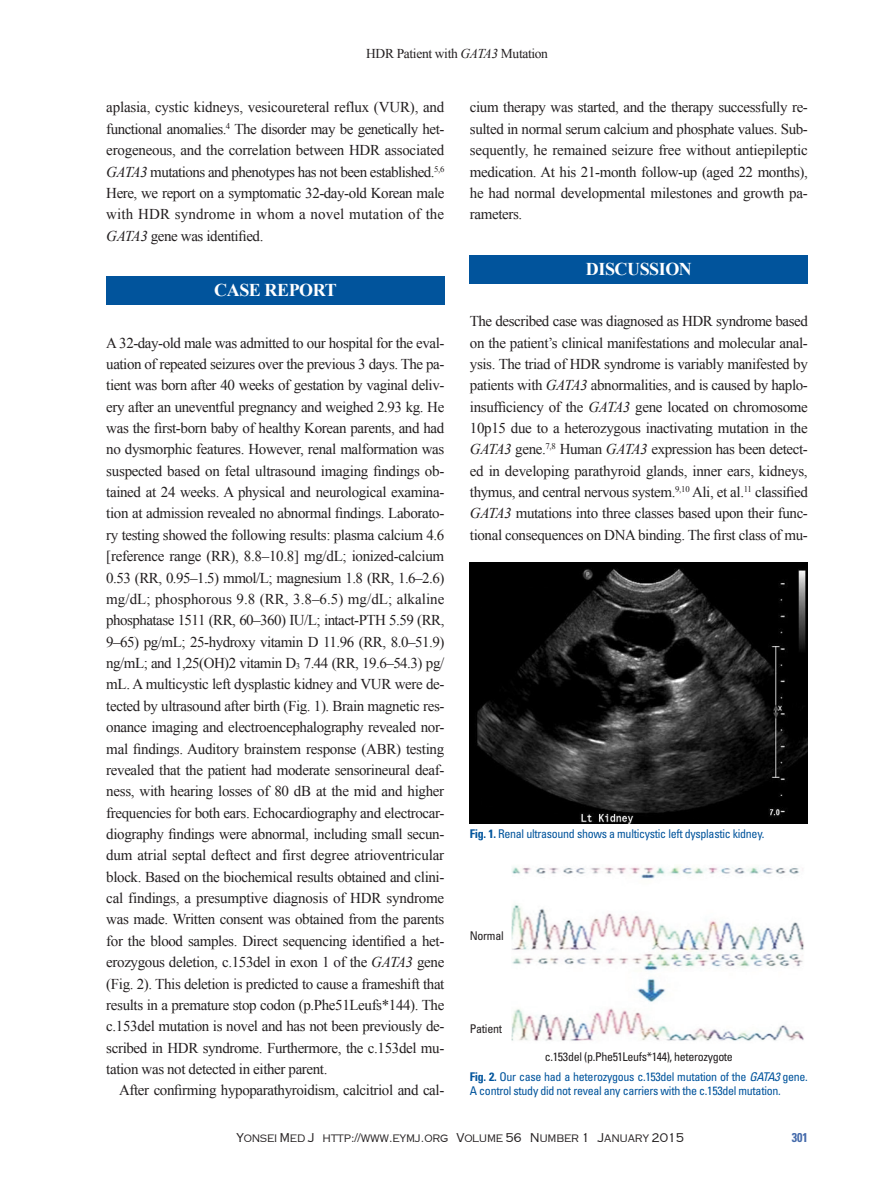
<style>
.page{position:relative;width:893px;height:1191px;background:#fff}
.page>*{position:absolute;margin:0;border:0;box-sizing:border-box;transform-origin:0 0}
.t1{font:700 18px "Times New Roman";letter-spacing:-.025em;color:#fff}
.본문_YMJ{font:15px/21.3px "Times New Roman";letter-spacing:-.025em;color:#231f20;text-align:justify}
.런닝_YMJ{font:13.5px "Times New Roman";letter-spacing:-.025em;color:#231f20}
.t2{font:700 condensed 12.75px "Univers LT Std";color:#446aab;scale:.95 1}
.사진설명_YMJ{font:condensed 12px/14.2px "Univers LT Std";letter-spacing:-.025em;color:#01549c}
.t3{font:300 12px "Metalcut";letter-spacing:-.025em;color:#231f20}
.사진설명_YMJ-2{font:condensed 12px "Univers LT Std";letter-spacing:-.03em;color:#231f20}
.s1{font-style:italic}
.s2{font-size:8.7px}
.s3{font-weight:700}
</style>
<div class="page">
<div style="left:470px;top:255px;width:338px;height:28px;background:#01549c"></div>
<div style="left:106px;top:276px;width:338px;height:29px;background:#01549c"></div>
<img style="left:470px;top:562px;width:338px;height:261px">
<img style="left:511px;top:866px;width:293px;height:175px">
<p class="런닝_YMJ" style="left:366px;top:44px;width:183px">HDR Patient with <span class="s1">GATA3</span> Mutation</p>
<p class="본문_YMJ" style="left:106px;top:97px;width:340px">aplasia, cystic kidneys, vesicoureteral reflux (VUR), and functional anomalies.<sup>4</sup> The disorder may be genetically het&shy;erogeneous, and the correlation between HDR associated <span class="s1">GATA3</span> mutations and phenotypes has not been established.<sup>5,6<br></sup>Here, we report on a symptomatic 32-day-old Korean male with HDR syndrome in whom a novel mutation of the <span class="s1">GATA3</span> gene was identified.</p>
<p class="t1" style="left:214px;top:278px;width:124px">CASE REPORT</p>
<p class="본문_YMJ" style="left:106px;top:332px;width:340px">A 32-day-old male was admitted to our hospital for the eval&shy;uation of repeated seizures over the previous 3 days. The pa&shy;tient was born after 40 weeks of gestation by vaginal deliv&shy;ery after an uneventful pregnancy and weighed 2.93 kg. He was the first-born baby of healthy Korean parents, and had no dysmorphic features. However, renal malformation was suspected based on fetal ultrasound imaging findings ob&shy;tained at 24 weeks. A physical and neurological examina&shy;tion at admission revealed no abnormal findings. Laborato&shy;ry testing showed the following results: plasma calcium 4.6 [reference range (RR), 8.8‒10.8] mg/dL; ionized-calcium 0.53 (RR, 0.95‒1.5) mmol/L; magnesium 1.8 (RR, 1.6‒2.6) mg/dL; phosphorous 9.8 (RR, 3.8‒6.5) mg/dL; alkaline phosphatase 1511 (RR, 60‒360) IU/L; intact-PTH 5.59 (RR, 9‒65) pg/mL; 25-hydroxy vitamin D 11.96 (RR, 8.0‒51.9) ng/mL; and 1,25(OH)2 vitamin D<span class="s2">3</span> 7.44 (RR, 19.6‒54.3) pg/ mL. A multicystic left dysplastic kidney and VUR were de&shy;tected by ultrasound after birth (Fig. 1). Brain magnetic res&shy;onance imaging and electroencephalography revealed nor&shy;mal findings. Auditory brainstem response (ABR) testing revealed that the patient had moderate sensorineural deaf&shy;ness, with hearing losses of 80 dB at the mid and higher frequencies for both ears. Echocardiography and electrocar&shy;diography findings were abnormal, including small secun&shy;dum atrial septal deftect and first degree atrioventricular block. Based on the biochemical results obtained and clini&shy;cal findings, a presumptive diagnosis of HDR syndrome was made. Written consent was obtained from the parents for the blood samples. Direct sequencing identified a het&shy;erozygous deletion, c.153del in exon 1 of the <span class="s1">GATA3</span> gene (Fig. 2). This deletion is predicted to cause a frameshift that results in a premature stop codon (p.Phe51Leufs*144). The c.153del mutation is novel and has not been previously de&shy;scribed in HDR syndrome. Furthermore, the c.153del mu&shy;tation was not detected in either parent.</p>
<p class="본문_YMJ" style="left:119px;top:1079px;width:327px">After confirming hypoparathyroidism, calcitriol and cal-</p>
<p class="본문_YMJ" style="left:470px;top:97px;width:340px">cium therapy was started, and the therapy successfully re&shy;sulted in normal serum calcium and phosphate values. Sub&shy;sequently, he remained seizure free without antiepileptic medication. At his 21-month follow-up (aged 22 months), he had normal developmental milestones and growth pa&shy;rameters.</p>
<p class="t1" style="left:586px;top:257px;width:107px">DISCUSSION</p>
<p class="본문_YMJ" style="left:470px;top:310px;width:340px">The described case was diagnosed as HDR syndrome based on the patient’s clinical manifestations and molecular anal&shy;ysis. The triad of HDR syndrome is variably manifested by patients with <span class="s1">GATA3</span> abnormalities, and is caused by haplo&shy;insufficiency of the <span class="s1">GATA3</span> gene located on chromosome 10p15 due to a heterozygous inactivating mutation in the <span class="s1">GATA3</span> gene.<sup>7,8</sup> Human <span class="s1">GATA3</span> expression has been detect&shy;ed in developing parathyroid glands, inner ears, kidneys, thymus, and central nervous system.<sup>9,10</sup> Ali, et al.<sup>11</sup> classified <span class="s1">GATA3</span> mutations into three classes based upon their func&shy;tional consequences on DNA binding. The first class of mu-</p>
<p class="사진설명_YMJ" style="left:470px;top:826px;width:296px"><span class="s3">Fig. 1.</span> Renal ultrasound shows a multicystic left dysplastic kidney.</p>
<p class="사진설명_YMJ-2" style="left:470px;top:928px;width:35px">Normal</p>
<p class="사진설명_YMJ-2" style="left:470px;top:1021px;width:34px">Patient</p>
<p class="사진설명_YMJ-2" style="left:545px;top:1049px;width:190px">c.153del (p.Phe51Leufs*144), heterozygote</p>
<p class="사진설명_YMJ" style="left:470px;top:1069px;width:340px"><span class="s3">Fig. 2.</span> Our case had a heterozygous c.153del mutation of the <span class="s1">GATA3</span> gene.<br>A control study did not reveal any carriers with the c.153del mutation.</p>
<p class="t3" style="left:236px;top:1130px;width:449px">Yonsei Med J http://www.eymj.org Volume 56 Number 1 January 2015</p>
<p class="t2" style="left:792px;top:1129px;width:18px">301</p>
</div>
